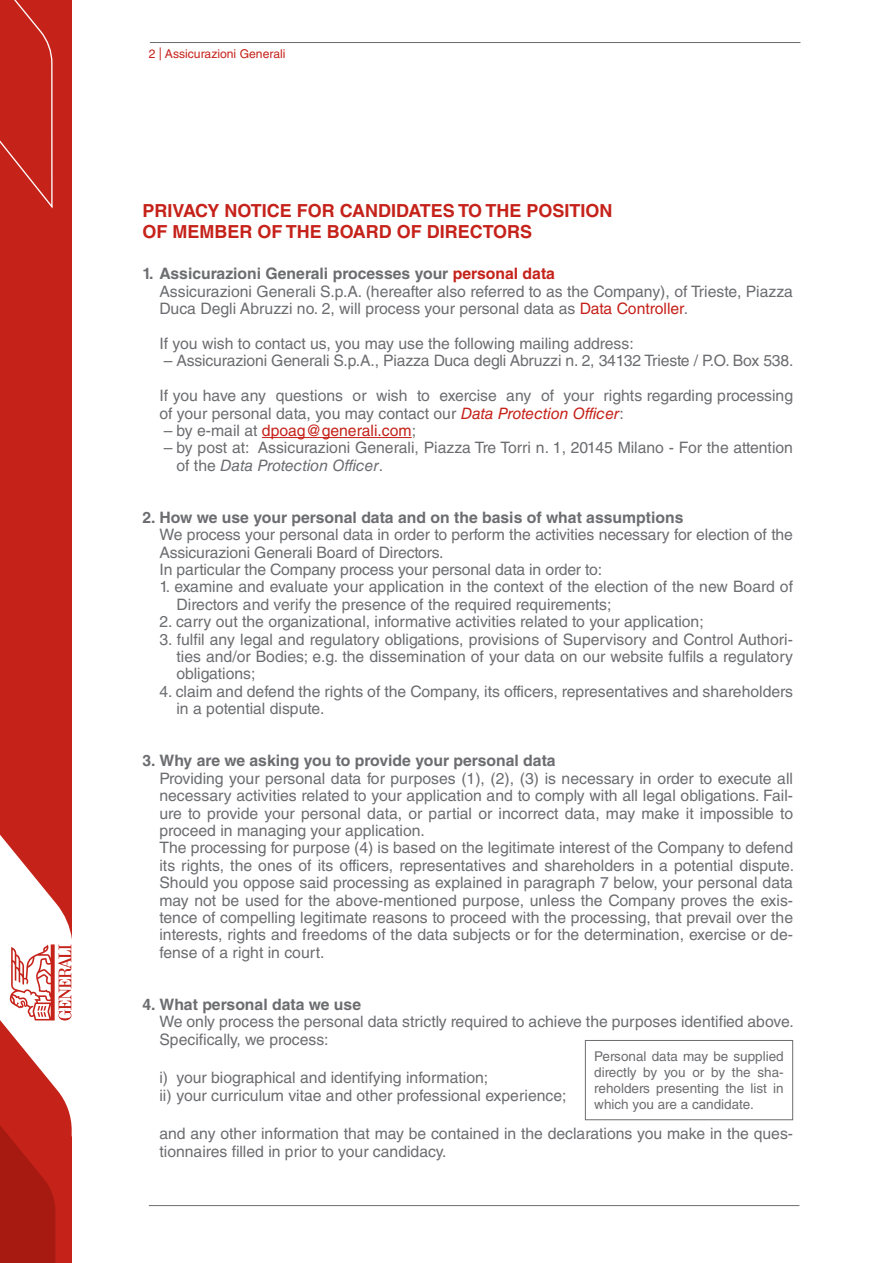
<style>
.page{position:relative;width:893px;height:1263px;background:#fff}
.page>*{position:absolute;margin:0;border:0;box-sizing:border-box;transform-origin:0 0}
.t1{font:700 18px/21.1px "Helvetica LT Std";color:#c5221a}
.t2{font:15.75px/17.4px "Helvetica LT Std";color:#6c6d70}
.t3{font:700 15.75px "Helvetica LT Std";color:#6c6d70}
.t4{font:15.75px "Helvetica LT Std";color:#c5221a}
.t5{font:13.5px/15.8px "Helvetica LT Std";color:#6c6d70;text-align:justify}
.t6{font:12.15px "Helvetica LT Std";color:#c5221a}
.s1{font-size:16.95px}
.s2{font-weight:700}
.s3{font-weight:700;color:#c5221a}
.s4{color:#c5221a}
.s5{font-style:italic;color:#c5221a}
.s6{color:#6c6d70}
.s7{font-style:italic}
</style>
<div class="page">
<hr style="left:149px;top:1205px;width:650px;height:1px;background:#6c6d70">
<svg style="left:0;top:0;width:72px;height:939px;fill:#c5221a"></svg>
<div style="left:0;top:0;width:54px;height:208px;background:#c5221a"></div>
<svg style="left:0;top:944px;width:72px;height:319px"></svg>
<hr style="left:150px;top:42px;width:650px;height:1px;background:#6c6d70">
<div style="left:13px;top:223px;width:49px;height:613px;background:#c5221a"></div>
<hr style="left:262px;top:437px;width:150px;height:1px;background:#c5221a">
<div style="left:585px;top:1040px;width:208px;height:80px;border:1px solid #6c6d70"></div>
<p class="t6" style="left:149px;top:47px;width:138px">2 <span class="s1">|</span> Assicurazioni Generali</p>
<p class="t1" style="left:142px;top:200px;width:472px">PRIVACY NOTICE FOR CANDIDATES TO THE POSITION<br>OF MEMBER OF THE BOARD OF DIRECTORS</p>
<p class="t2" style="left:159px;top:265px;width:635px;text-indent:-17px"><span class="s2">1. Assicurazioni Generali processes your</span> <span class="s3">personal data<br></span>Assicurazioni Generali S.p.A. (hereafter also referred to as the Company), of Trieste, Piazza<br>Duca Degli Abruzzi no. 2, will process your personal data as <span class="s4">Data Controller</span>.</p>
<p class="t2" style="left:159px;top:335px;width:476px">If you wish to contact us, you may use the following mailing address:</p>
<p class="t2" style="left:164px;top:352px;width:631px">– Assicurazioni Generali S.p.A., Piazza Duca degli Abruzzi n. 2, 34132 Trieste / P.O. Box 538.</p>
<p class="t2" style="left:159px;top:387px;width:635px">If you have any questions or wish to exercise any of your rights regarding processing of your personal data, you may contact our <span class="s5">Data Protection Officer</span>:</p>
<p class="t4" style="left:164px;top:421px;width:254px"><span class="s6">– by e-mail at</span> dpoag@generali.com<span class="s6">;</span></p>
<p class="t2" style="left:176px;top:439px;width:618px;text-indent:-13px">– by post at: Assicurazioni Generali, Piazza Tre Torri n. 1, 20145 Milano - For the attention of the <span class="s7">Data Protection Officer</span>.</p>
<p class="t3" style="left:142px;top:508px;width:542px">2. How we use your personal data and on the basis of what assumptions</p>
<p class="t2" style="left:159px;top:526px;width:635px">We process your personal data in order to perform the activities necessary for election of the<br>Assicurazioni Generali Board of Directors.<br>In particular the Company process your personal data in order to:</p>
<p class="t2" style="left:176px;top:578px;width:618px;text-indent:-17px">1. examine and evaluate your application in the context of the election of the new Board of<br>Directors and verify the presence of the required requirements;</p>
<p class="t2" style="left:159px;top:613px;width:546px">2. carry out the organizational, informative activities related to your application;</p>
<p class="t2" style="left:176px;top:630px;width:618px;text-align:justify;text-indent:-17px">3. fulfil any legal and regulatory obligations, provisions of Supervisory and Control Authori&shy;ties and/or Bodies; e.g. the dissemination of your data on our website fulfils a regulatory obligations;</p>
<p class="t2" style="left:176px;top:682px;width:618px;text-indent:-17px">4. claim and defend the rights of the Company, its officers, representatives and shareholders in a potential dispute.</p>
<p class="t3" style="left:142px;top:751px;width:415px">3. Why are we asking you to provide your personal data</p>
<p class="t2" style="left:159px;top:769px;width:636px">Providing your personal data for purposes (1), (2), (3) is necessary in order to execute all necessary activities related to your application and to comply with all legal obligations. Fail&shy;ure to provide your personal data, or partial or incorrect data, may make it impossible to proceed in managing your application.<br>The processing for purpose (4) is based on the legitimate interest of the Company to defend its rights, the ones of its officers, representatives and shareholders in a potential dispute.<br>Should you oppose said processing as explained in paragraph 7 below, your personal data may not be used for the above-mentioned purpose, unless the Company proves the exis&shy;tence of compelling legitimate reasons to proceed with the processing, that prevail over the interests, rights and freedoms of the data subjects or for the determination, exercise or de&shy;fense of a right in court.</p>
<p class="t3" style="left:142px;top:995px;width:220px">4. What personal data we use</p>
<p class="t2" style="left:159px;top:1013px;width:636px">We only process the personal data strictly required to achieve the purposes identified above.<br>Specifically, we process:</p>
<p class="t2" style="left:159px;top:1069px;width:409px">i) your biographical and identifying information;<br>ii) your curriculum vitae and other professional experience;</p>
<p class="t2" style="left:159px;top:1125px;width:635px">and any other information that may be contained in the declarations you make in the ques&shy;tionnaires filled in prior to your candidacy.</p>
<p class="t5" style="left:594px;top:1049px;width:191px">Personal data may be supplied directly by you or by the sha&shy;reholders presenting the list in which you are a candidate.</p>
</div>
